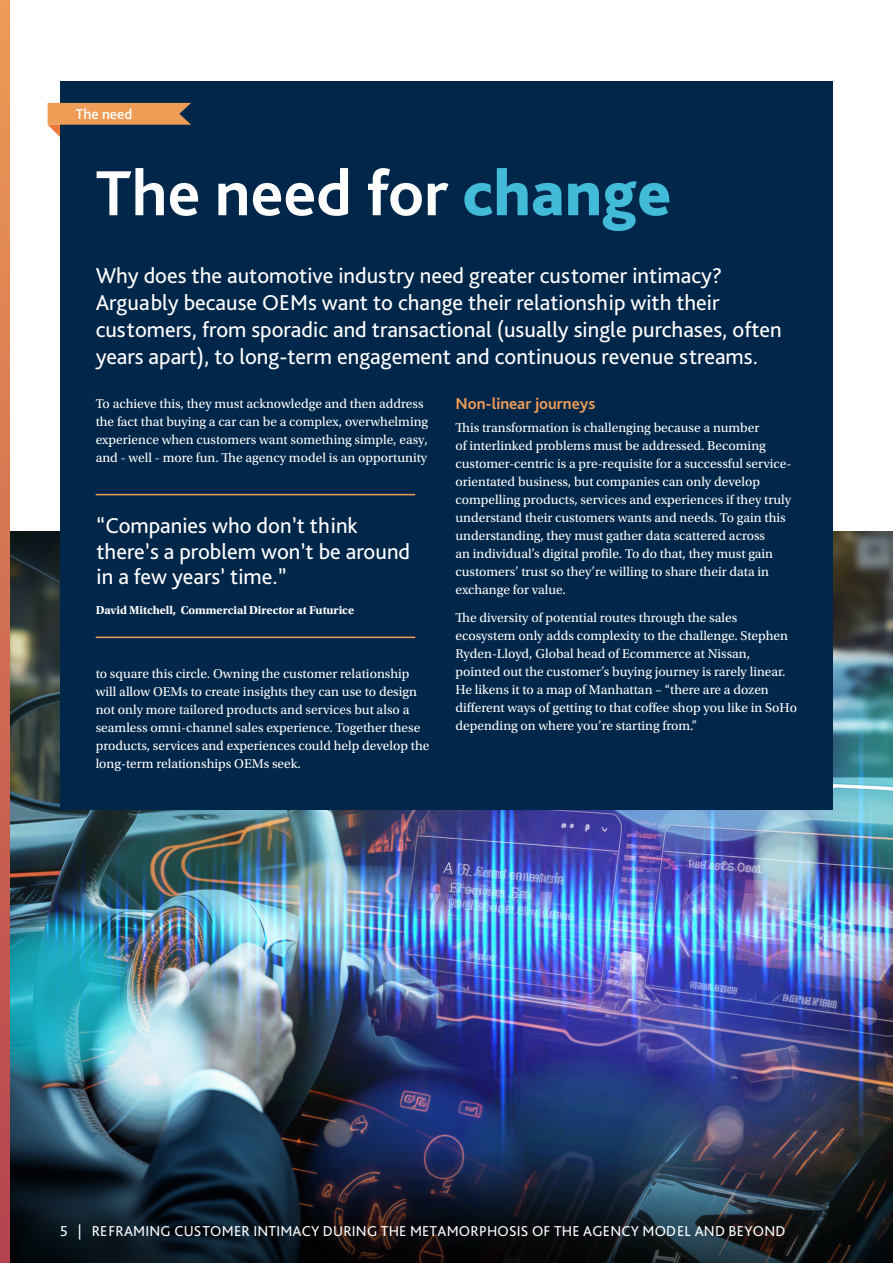
<style>
.page{position:relative;width:893px;height:1263px;background:#fff}
.page>*{position:absolute;margin:0;border:0;box-sizing:border-box;transform-origin:0 0}
.t1{font:700 66.6px "Bliss Pro";color:#fff}
.intro_text_para{font:22.5px/27px "Bliss Pro";color:#fff}
.smaller_quote{font:22.5px/25.5px "Bliss Pro";color:#fff}
.subhead{font:700 16.5px "Bliss Pro";color:#ee9c56}
.t2{font:15px "Bliss Pro";letter-spacing:.015em;color:#fff}
.t3{font:500 15px "Bliss Pro";color:#fff}
.Body{font:13.5px/18px "Utopia Std";color:#fff}
.quote_company{font:700 12px "Utopia Std";letter-spacing:-.005em;color:#fff}
.s1{font-weight:800;color:#42bbd9}
</style>
<div class="page">
<img style="left:10px;top:531px;width:883px;height:589px">
<div style="left:60px;top:81px;width:773px;height:729px;background:#002749"></div>
<svg style="left:48px;top:103px;width:143px;height:34px"></svg>
<hr style="left:96px;top:494px;width:319px;height:1px;background:#ee9c56">
<hr style="left:96px;top:637px;width:319px;height:1px;background:#ee9c56">
<img style="left:10px;top:1120px;width:883px;height:143px">
<svg style="left:0;top:0;width:10px;height:1263px;background:#d06e52"></svg>
<p class="t3" style="left:76px;top:105px;width:58px">The need</p>
<p class="t1" style="left:96px;top:152px;width:577px">The need for <span class="s1">change</span></p>
<p class="intro_text_para" style="left:96px;top:261px;width:688px">Why does the automotive industry need greater customer intimacy?<br>Arguably because OEMs want to change their relationship with their customers, from sporadic and transactional (usually single purchases, often years apart), to long-term engagement and continuous revenue streams.</p>
<p class="Body" style="left:96px;top:394px;width:334px">To achieve this, they must acknowledge and then address the fact that buying a car can be a complex, overwhelming experience when customers want something simple, easy, and - well - more fun. The agency model is an opportunity</p>
<p class="subhead" style="left:455px;top:394px;width:141px">Non-linear journeys</p>
<p class="Body" style="left:455px;top:419px;width:337px">This transformation is challenging because a number<br>of interlinked problems must be addressed. Becoming customer-centric is a pre-requisite for a successful service&shy;orientated business, but companies can only develop compelling products, services and experiences if they truly understand their customers wants and needs. To gain this understanding, they must gather data scattered across<br>an individual’s digital profile. To do that, they must gain customers’ trust so they’re willing to share their data in exchange for value.</p>
<p class="Body" style="left:455px;top:609px;width:343px">The diversity of potential routes through the sales ecosystem only adds complexity to the challenge. Stephen Ryden-Lloyd, Global head of Ecommerce at Nissan, pointed out the customer’s buying journey is rarely linear.<br>He likens it to a map of Manhattan – “there are a dozen different ways of getting to that coffee shop you like in SoHo depending on where you’re starting from.”</p>
<p class="smaller_quote" style="left:97px;top:512px;width:315px">“Companies who don’t think there’s a problem won’t be around in a few years’ time.”</p>
<p class="quote_company" style="left:96px;top:603px;width:260px">David Mitchell, Commercial Director at Futurice</p>
<p class="Body" style="left:96px;top:665px;width:335px">to square this circle. Owning the customer relationship will allow OEMs to create insights they can use to design not only more tailored products and services but also a seamless omni-channel sales experience. Together these products, services and experiences could help develop the long-term relationships OEMs seek.</p>
<p class="t2" style="left:60px;top:1222px;width:727px">5 | REFRAMING CUSTOMER INTIMACY DURING THE METAMORPHOSIS OF THE AGENCY MODEL AND BEYOND</p>
</div>
